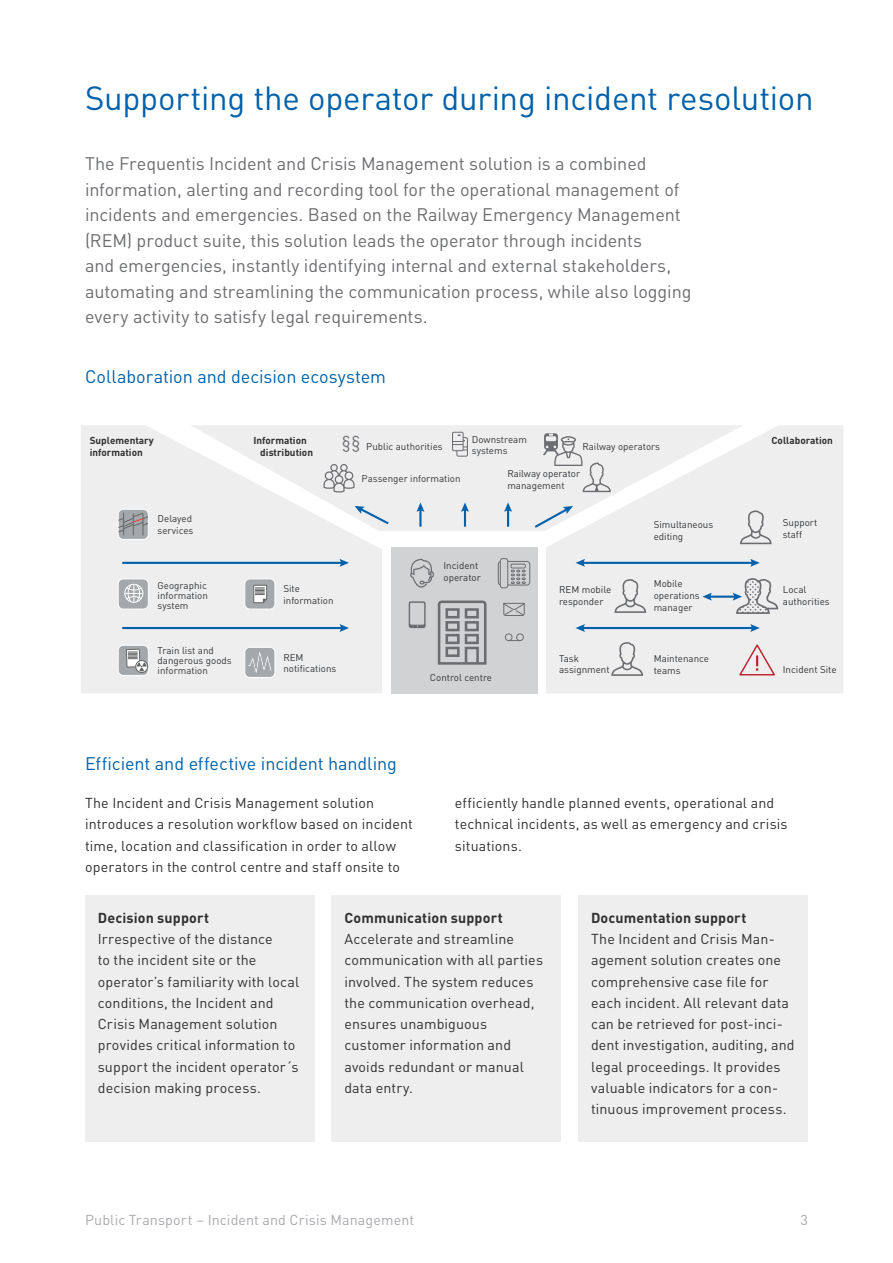
<style>
.page{position:relative;width:893px;height:1263px;background:#fff}
.page>*{position:absolute;margin:0;border:0;box-sizing:border-box;transform-origin:0 0}
.t1{font:33px "DINOT";letter-spacing:-.01em;color:#0161aa}
.t2{font:18px/25.5px "DINOT";letter-spacing:-.005em;color:#6c6d70}
.t3{font:18px "DINOT";letter-spacing:-.005em;color:#0161aa}
.t4{font:14.25px/21.3px "DINOT";letter-spacing:.01em;color:#312f30}
.t5{font:700 14.25px "DINOT";letter-spacing:.01em;color:#312f30}
.t6{font:14.25px "DINOT";letter-spacing:.01em;color:#a8a9ad}
.t7{font:700 10.05px/12px "DINOT";color:#312f30}
.t8{font:9.75px/11.7px "DINOT";color:#323536}
</style>
<div class="page">
<div style="left:85px;top:895px;width:230px;height:247px;background:#eeeeef"></div>
<div style="left:332px;top:895px;width:229px;height:247px;background:#eeeeef"></div>
<div style="left:578px;top:895px;width:230px;height:247px;background:#eeeeef"></div>
<div style="left:81px;top:425px;width:301px;height:268px;background:#eeeeef"></div>
<div style="left:546px;top:425px;width:297px;height:268px;background:#eeeeef"></div>
<hr style="left:122px;top:627px;width:221px;height:2px;background:#0161aa">
<svg style="left:340px;top:624px;width:9px;height:8px"></svg>
<hr style="left:122px;top:562px;width:221px;height:2px;background:#0161aa">
<svg style="left:340px;top:559px;width:9px;height:8px"></svg>
<svg style="left:611px;top:642px;width:32px;height:34px"></svg>
<svg style="left:614px;top:579px;width:32px;height:34px"></svg>
<svg style="left:740px;top:510px;width:32px;height:34px"></svg>
<svg style="left:739px;top:644px;width:36px;height:31px"></svg>
<div style="left:391px;top:547px;width:146px;height:146px;background:#d1d2d4"></div>
<svg style="left:438px;top:600px;width:49px;height:65px"></svg>
<div style="left:498px;top:561px;width:32px;height:24px;border:1px solid #6c6d70;border-radius:3px"></div>
<div style="left:511px;top:564px;width:15px;height:4px;border:1px solid #6c6d70"></div>
<svg style="left:511px;top:570px;width:15px;height:14px"></svg>
<div style="left:500px;top:559px;width:8px;height:29px;background:#d1d2d4;border-radius:2px"></div>
<div style="left:500px;top:558px;width:8px;height:30px;border:1px solid #6c6d70;border-radius:2px"></div>
<svg style="left:409px;top:601px;width:17px;height:27px"></svg>
<div style="left:410px;top:603px;width:14px;height:22px;background:#d1d2d4"></div>
<svg style="left:503px;top:602px;width:22px;height:14px"></svg>
<svg style="left:410px;top:559px;width:24px;height:29px"></svg>
<div style="left:245px;top:579px;width:30px;height:30px;background:#a4a8aa;border-radius:5px"></div>
<div style="left:244px;top:579px;width:31px;height:30px;border:1px solid #fff;border-radius:5px"></div>
<svg style="left:253px;top:584px;width:15px;height:20px"></svg>
<div style="left:118px;top:579px;width:30px;height:30px;background:#a4a8aa;border-radius:5px"></div>
<div style="left:118px;top:579px;width:31px;height:30px;border:1px solid #fff;border-radius:5px"></div>
<div style="left:124px;top:584px;width:19px;height:19px;border:1px solid #fff;border-radius:50%"></div>
<div style="left:118px;top:509px;width:30px;height:30px;background:#a4a8aa;border-radius:5px"></div>
<div style="left:118px;top:509px;width:31px;height:31px;border:1px solid #fff;border-radius:5px"></div>
<svg style="left:117px;top:512px;width:32px;height:23px"></svg>
<div style="left:118px;top:645px;width:30px;height:30px;background:#a4a8aa;border-radius:5px"></div>
<div style="left:118px;top:645px;width:31px;height:31px;border:1px solid #fff;border-radius:5px"></div>
<div style="left:135px;top:660px;width:13px;height:13px;border:1px solid #656767;border-radius:50%"></div>
<svg style="left:125px;top:584px;width:22px;height:109px"></svg>
<div style="left:245px;top:647px;width:30px;height:30px;background:#a4a8aa;border-radius:5px"></div>
<div style="left:244px;top:647px;width:31px;height:31px;border:1px solid #fff;border-radius:5px"></div>
<svg style="left:248px;top:652px;width:24px;height:21px"></svg>
<svg style="left:190px;top:425px;width:553px;height:106px;background:#f0f0f1"></svg>
<div style="left:505px;top:633px;width:8px;height:8px;border:1px solid #6c6d70;border-radius:50%"></div>
<div style="left:516px;top:633px;width:8px;height:8px;border:1px solid #6c6d70;border-radius:50%"></div>
<hr style="left:709px;top:596px;width:27px;height:2px;background:#0161aa">
<svg style="left:702px;top:593px;width:10px;height:8px"></svg>
<svg style="left:733px;top:578px;width:45px;height:36px;background:#cbcdd0"></svg>
<hr style="left:582px;top:562px;width:171px;height:2px;background:#0161aa">
<svg style="left:576px;top:559px;width:9px;height:8px"></svg>
<svg style="left:750px;top:559px;width:10px;height:8px"></svg>
<hr style="left:582px;top:627px;width:171px;height:2px;background:#0161aa">
<svg style="left:576px;top:624px;width:9px;height:8px"></svg>
<svg style="left:750px;top:624px;width:10px;height:8px"></svg>
<svg style="left:323px;top:464px;width:32px;height:28px"></svg>
<div style="left:457px;top:438px;width:10px;height:18px;background:#eeeeef"></div>
<div style="left:456px;top:437px;width:12px;height:20px;border:1px solid #6c6d70"></div>
<div style="left:452px;top:432px;width:12px;height:19px;border:1px solid #6c6d70"></div>
<svg style="left:452px;top:434px;width:15px;height:17px"></svg>
<svg style="left:543px;top:433px;width:68px;height:59px;background:#dcdcdd"></svg>
<svg style="left:355px;top:506px;width:36px;height:20px"></svg>
<hr style="left:419px;top:509px;width:3px;height:18px;background:#0161aa">
<svg style="left:416px;top:502px;width:8px;height:10px"></svg>
<svg style="left:461px;top:502px;width:8px;height:25px"></svg>
<svg style="left:504px;top:502px;width:8px;height:25px"></svg>
<svg style="left:532px;top:506px;width:41px;height:24px"></svg>
<h1 class="t1" style="left:85px;top:73px;width:730px">Supporting the operator during incident resolution</h1>
<p class="t2" style="left:85px;top:150px;width:608px">The Frequentis Incident and Crisis Management solution is a combined information, alerting and recording tool for the operational management of incidents and emergencies. Based on the Railway Emergency Management (REM) product suite, this solution leads the operator through incidents<br>and emergencies, instantly identifying internal and external stakeholders, automating and streamlining the communication process, while also logging every activity to satisfy legal requirements.</p>
<p class="t3" style="left:85px;top:362px;width:303px">Collaboration and decision ecosystem</p>
<p class="t8" style="left:342px;top:440px;width:103px"><sup>§§</sup> Public authorities</p>
<p class="t8" style="left:582px;top:440px;width:79px">Railway operators</p>
<p class="t8" style="left:362px;top:472px;width:100px">Passenger information</p>
<p class="t8" style="left:472px;top:433px;width:57px">Downstream systems</p>
<p class="t8" style="left:507px;top:467px;width:74px">Railway operator management</p>
<p class="t7" style="left:90px;top:433px;width:66px">Suplementary information</p>
<p class="t7" style="left:260px;top:433px;width:54px;text-indent:-7px">Information distribution</p>
<p class="t7" style="left:771px;top:433px;width:63px">Collaboration</p>
<p class="t8" style="left:158px;top:512px;width:37px">Delayed services</p>
<p class="t8" style="left:158px;top:579px;width:52px;line-height:10.1px;text-align:justify">Geographic information system</p>
<p class="t8" style="left:283px;top:582px;width:52px">Site information</p>
<p class="t8" style="left:158px;top:645px;width:76px;line-height:10.1px">Train list and dangerous goods information</p>
<p class="t8" style="left:283px;top:651px;width:55px">REM notifications</p>
<p class="t3" style="left:85px;top:749px;width:313px">Efficient and effective incident handling</p>
<p class="t8" style="left:443px;top:559px;width:39px">Incident operator</p>
<p class="t8" style="left:430px;top:671px;width:64px">Control centre</p>
<p class="t8" style="left:559px;top:583px;width:54px">REM mobile responder</p>
<p class="t8" style="left:654px;top:518px;width:61px">Simultaneous editing</p>
<p class="t8" style="left:654px;top:577px;width:48px">Mobile operations manager</p>
<p class="t8" style="left:783px;top:516px;width:36px">Support staff</p>
<p class="t8" style="left:783px;top:583px;width:48px">Local authorities</p>
<p class="t8" style="left:559px;top:652px;width:52px">Task assignment</p>
<p class="t8" style="left:783px;top:663px;width:55px">Incident Site</p>
<p class="t8" style="left:654px;top:652px;width:57px">Maintenance teams</p>
<p class="t4" style="left:85px;top:791px;width:329px">The Incident and Crisis Management solution introduces a resolution workflow based on incident time, location and classification in order to allow operators in the control centre and staff onsite to</p>
<p class="t4" style="left:455px;top:791px;width:334px">efficiently handle planned events, operational and technical incidents, as well as emergency and crisis situations.</p>
<p class="t5" style="left:98px;top:906px;width:113px">Decision support</p>
<p class="t4" style="left:98px;top:927px;width:203px">Irrespective of the distance<br>to the incident site or the operator’s familiarity with local conditions, the Incident and<br>Crisis Management solution provides critical information to support the incident operator´s decision making process.</p>
<p class="t5" style="left:344px;top:906px;width:160px">Communication support</p>
<p class="t4" style="left:344px;top:927px;width:200px">Accelerate and streamline communication with all parties involved. The system reduces the communication overhead, ensures unambiguous customer information and avoids redundant or manual data entry.</p>
<p class="t5" style="left:591px;top:906px;width:157px">Documentation support</p>
<p class="t4" style="left:591px;top:927px;width:205px">The Incident and Crisis Man&shy;agement solution creates one comprehensive case file for each incident. All relevant data can be retrieved for post-inci&shy;dent investigation, auditing, and legal proceedings. It provides valuable indicators for a con&shy;tinuous improvement process.</p>
<p class="t6" style="left:85px;top:1209px;width:331px">Public Transport – Incident and Crisis Management</p>
<p class="t6" style="left:800px;top:1209px;width:9px">3</p>
</div>
